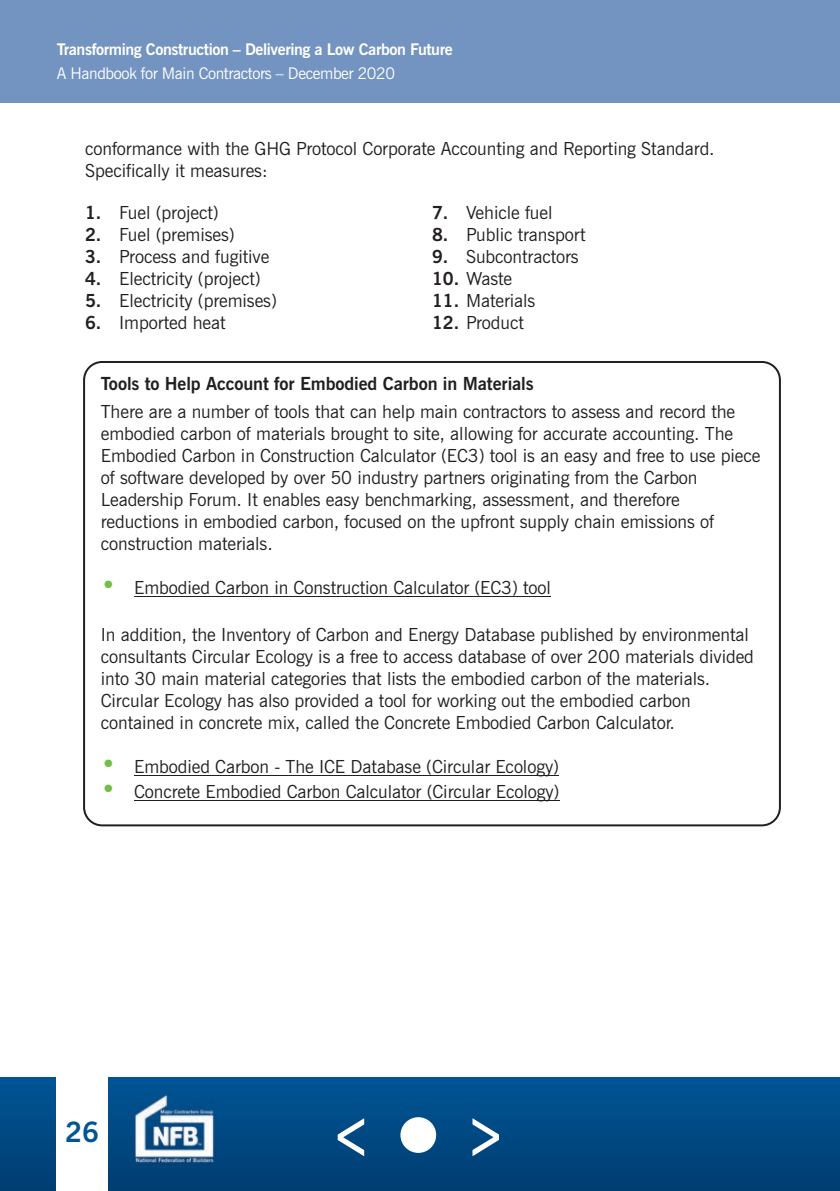
<style>
.page{position:relative;width:840px;height:1191px;background:#fff}
.page>*{position:absolute;margin:0;border:0;box-sizing:border-box;transform-origin:0 0}
.t1{font:700 28px "News Gothic BT";color:#005595}
.t2{font:18px/22px "News Gothic BT";letter-spacing:-.005em;color:#231f20}
.t3{font:700 18px "News Gothic BT";letter-spacing:-.005em;color:#231f20}
.t4{font:700 16px "News Gothic BT";letter-spacing:-.025em;color:#fff}
.t5{font:16px "News Gothic BT";letter-spacing:-.025em;color:#fff}
.s1{font-weight:700}
.s2{font-size:26px;color:#71bf44}
</style>
<div class="page">
<div style="left:0;top:0;width:839px;height:102px;background:#7393c1"></div>
<div style="left:0;top:1077px;width:839px;height:114px;background:linear-gradient(to bottom,#015596,#013e72)"></div>
<div style="left:57px;top:1077px;width:51px;height:114px;background:#fff"></div>
<img style="left:133px;top:1093px;width:82px;height:72px">
<svg style="left:472px;top:1118px;width:26px;height:38px"></svg>
<div style="left:400px;top:1117px;width:36px;height:35px;background:#fff;border-radius:50%"></div>
<svg style="left:337px;top:1118px;width:27px;height:38px"></svg>
<svg style="left:83px;top:361px;width:697px;height:465px"></svg>
<hr style="left:134px;top:596px;width:416px;height:1px;background:#231f20">
<hr style="left:134px;top:800px;width:425px;height:1px;background:#231f20">
<hr style="left:134px;top:775px;width:424px;height:1px;background:#231f20">
<p class="t4" style="left:57px;top:43px;width:397px">Transforming Construction – Delivering a Low Carbon Future</p>
<p class="t5" style="left:57px;top:68px;width:339px">A Handbook for Main Contractors – December 2020</p>
<p class="t2" style="left:85px;top:139px;width:630px">conformance with the GHG Protocol Corporate Accounting and Reporting Standard.<br>Specifically it measures:</p>
<p class="t2" style="left:85px;top:203px;width:135px"><span class="s1">1.</span> Fuel (project)</p>
<p class="t2" style="left:85px;top:225px;width:151px"><span class="s1">2.</span> Fuel (premises)</p>
<p class="t2" style="left:85px;top:247px;width:186px"><span class="s1">3.</span> Process and fugitive</p>
<p class="t2" style="left:85px;top:269px;width:177px"><span class="s1">4.</span> Electricity (project)</p>
<p class="t2" style="left:85px;top:291px;width:193px"><span class="s1">5.</span> Electricity (premises)</p>
<p class="t2" style="left:85px;top:313px;width:142px"><span class="s1">6.</span> Imported heat</p>
<p class="t2" style="left:432px;top:203px;width:122px"><span class="s1">7.</span> Vehicle fuel</p>
<p class="t2" style="left:432px;top:225px;width:155px"><span class="s1">8.</span> Public transport</p>
<p class="t2" style="left:432px;top:247px;width:148px"><span class="s1">9.</span> Subcontractors</p>
<p class="t2" style="left:432px;top:269px;width:82px"><span class="s1">10.</span> Waste</p>
<p class="t2" style="left:432px;top:291px;width:105px"><span class="s1">11.</span> Materials</p>
<p class="t2" style="left:432px;top:313px;width:93px"><span class="s1">12.</span> Product</p>
<p class="t3" style="left:101px;top:377px;width:434px">Tools to Help Account for Embodied Carbon in Materials</p>
<p class="t2" style="left:101px;top:402px;width:660px">There are a number of tools that can help main contractors to assess and record the embodied carbon of materials brought to site, allowing for accurate accounting. The Embodied Carbon in Construction Calculator (EC3) tool is an easy and free to use piece of software developed by over 50 industry partners originating from the Carbon Leadership Forum. It enables easy benchmarking, assessment, and therefore reductions in embodied carbon, focused on the upfront supply chain emissions of construction materials.</p>
<p class="t2" style="left:101px;top:578px;width:451px"><span class="s2">•</span> Embodied Carbon in Construction Calculator (EC3) tool</p>
<p class="t2" style="left:101px;top:625px;width:654px">In addition, the Inventory of Carbon and Energy Database published by environmental consultants Circular Ecology is a free to access database of over 200 materials divided into 30 main material categories that lists the embodied carbon of the materials.<br>Circular Ecology has also provided a tool for working out the embodied carbon contained in concrete mix, called the Concrete Embodied Carbon Calculator.</p>
<p class="t2" style="left:101px;top:757px;width:459px"><span class="s2">•</span> Embodied Carbon - The ICE Database (Circular Ecology)</p>
<p class="t2" style="left:101px;top:781px;width:460px"><span class="s2">•</span> Concrete Embodied Carbon Calculator (Circular Ecology)</p>
<h1 class="t1" style="left:65px;top:1121px;width:35px">26</h1>
</div>
